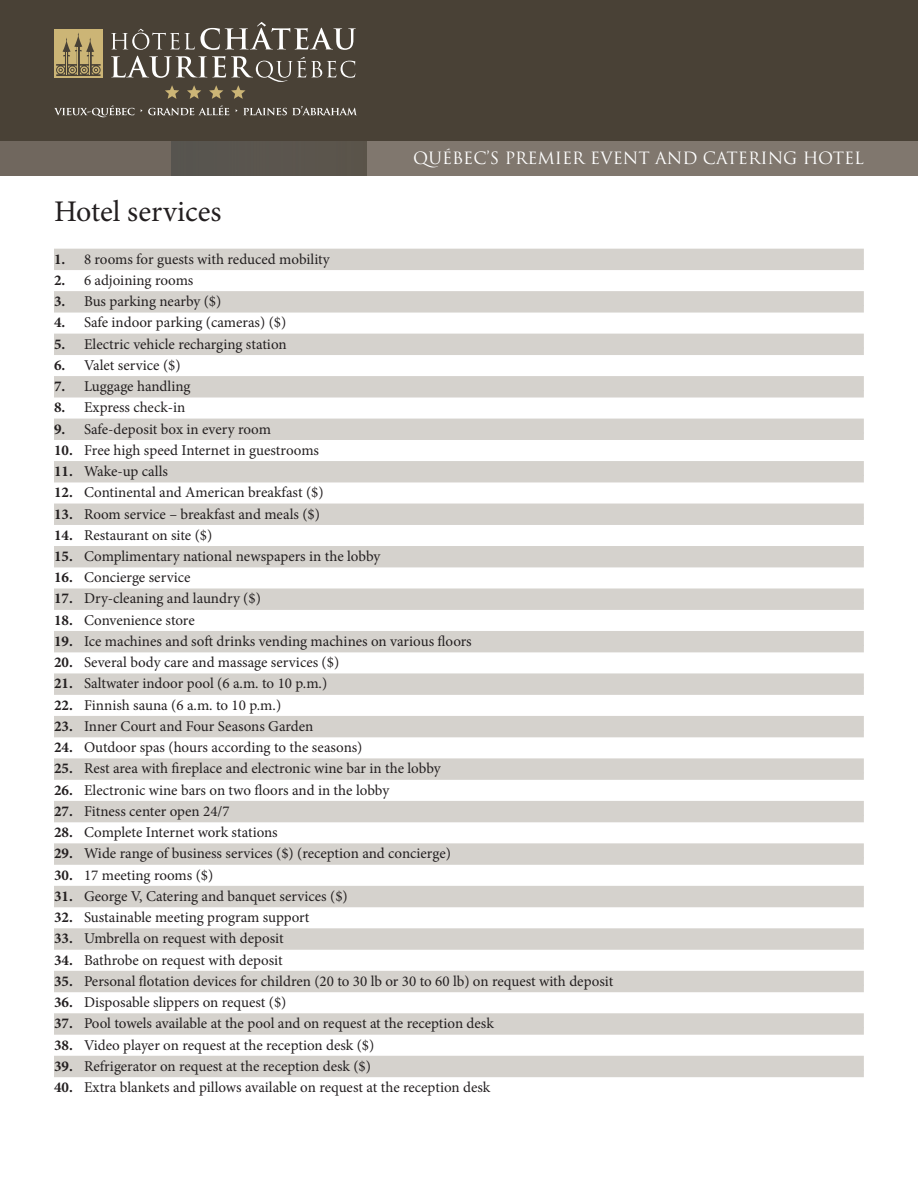
<style>
.page{position:relative;width:918px;height:1188px;background:#fff}
.page>*{position:absolute;margin:0;border:0;box-sizing:border-box;transform-origin:0 0}
.t1{font:30px "Minion Pro";color:#231f20}
.t2{font:16.5px "Trajan Pro";color:#fff}
.bande_grise{font:15px "Minion Pro";color:#231f20}
.bande_blanche{font:15px "Minion Pro";color:#231f20}
.s1{font-weight:700}
</style>
<div class="page">
<div style="left:0;top:0;width:918px;height:141px;background:#494136"></div>
<div style="left:0;top:141px;width:367px;height:35px;background:#5a554e"></div>
<div style="left:0;top:141px;width:170px;height:35px;background:#70675e"></div>
<div style="left:367px;top:141px;width:551px;height:35px;background:#80776e"></div>
<div style="left:54px;top:249px;width:810px;height:15px;background:#d5d2cd"></div>
<div style="left:54px;top:263px;width:810px;height:7px;background:#d5d2cd"></div>
<div style="left:54px;top:291px;width:810px;height:15px;background:#d5d2cd"></div>
<div style="left:54px;top:305px;width:810px;height:8px;background:#d5d2cd"></div>
<div style="left:54px;top:334px;width:810px;height:15px;background:#d5d2cd"></div>
<div style="left:54px;top:348px;width:810px;height:7px;background:#d5d2cd"></div>
<div style="left:54px;top:376px;width:810px;height:15px;background:#d5d2cd"></div>
<div style="left:54px;top:390px;width:810px;height:8px;background:#d5d2cd"></div>
<div style="left:54px;top:419px;width:810px;height:15px;background:#d5d2cd"></div>
<div style="left:54px;top:432px;width:810px;height:8px;background:#d5d2cd"></div>
<div style="left:54px;top:461px;width:810px;height:15px;background:#d5d2cd"></div>
<div style="left:54px;top:475px;width:810px;height:7px;background:#d5d2cd"></div>
<div style="left:54px;top:504px;width:810px;height:15px;background:#d5d2cd"></div>
<div style="left:54px;top:517px;width:810px;height:8px;background:#d5d2cd"></div>
<div style="left:54px;top:546px;width:810px;height:15px;background:#d5d2cd"></div>
<div style="left:54px;top:560px;width:810px;height:7px;background:#d5d2cd"></div>
<div style="left:54px;top:588px;width:810px;height:15px;background:#d5d2cd"></div>
<div style="left:54px;top:602px;width:810px;height:8px;background:#d5d2cd"></div>
<div style="left:54px;top:631px;width:810px;height:15px;background:#d5d2cd"></div>
<div style="left:54px;top:645px;width:810px;height:7px;background:#d5d2cd"></div>
<div style="left:54px;top:673px;width:810px;height:15px;background:#d5d2cd"></div>
<div style="left:54px;top:687px;width:810px;height:8px;background:#d5d2cd"></div>
<div style="left:54px;top:716px;width:810px;height:15px;background:#d5d2cd"></div>
<div style="left:54px;top:730px;width:810px;height:7px;background:#d5d2cd"></div>
<div style="left:54px;top:758px;width:810px;height:15px;background:#d5d2cd"></div>
<div style="left:54px;top:772px;width:810px;height:8px;background:#d5d2cd"></div>
<div style="left:54px;top:801px;width:810px;height:15px;background:#d5d2cd"></div>
<div style="left:54px;top:815px;width:810px;height:7px;background:#d5d2cd"></div>
<div style="left:54px;top:843px;width:810px;height:15px;background:#d5d2cd"></div>
<div style="left:54px;top:857px;width:810px;height:8px;background:#d5d2cd"></div>
<div style="left:54px;top:886px;width:810px;height:15px;background:#d5d2cd"></div>
<div style="left:54px;top:900px;width:810px;height:7px;background:#d5d2cd"></div>
<div style="left:54px;top:928px;width:810px;height:15px;background:#d5d2cd"></div>
<div style="left:54px;top:942px;width:810px;height:8px;background:#d5d2cd"></div>
<div style="left:54px;top:971px;width:810px;height:15px;background:#d5d2cd"></div>
<div style="left:54px;top:985px;width:810px;height:7px;background:#d5d2cd"></div>
<div style="left:54px;top:1013px;width:810px;height:15px;background:#d5d2cd"></div>
<div style="left:54px;top:1027px;width:810px;height:8px;background:#d5d2cd"></div>
<div style="left:54px;top:1056px;width:810px;height:15px;background:#d5d2cd"></div>
<div style="left:54px;top:1070px;width:810px;height:7px;background:#d5d2cd"></div>
<svg style="left:111px;top:22px;width:245px;height:28px"></svg>
<svg style="left:111px;top:56px;width:244px;height:43px"></svg>
<svg style="left:54px;top:105px;width:303px;height:12px"></svg>
<div style="left:54px;top:30px;width:49px;height:48px;background:#ccb576"></div>
<svg style="left:56px;top:33px;width:45px;height:43px"></svg>
<p class="t2" style="left:413px;top:148px;width:452px">QUÉBEC’S PREMIER EVENT AND CATERING HOTEL</p>
<p class="t1" style="left:54px;top:192px;width:169px">Hotel services</p>
<p class="bande_grise" style="left:54px;top:249px;width:277px"><span class="s1">1.</span> 8 rooms for guests with reduced mobility</p>
<p class="bande_blanche" style="left:54px;top:270px;width:141px"><span class="s1">2.</span> 6 adjoining rooms</p>
<p class="bande_grise" style="left:54px;top:291px;width:169px"><span class="s1">3.</span> Bus parking nearby ($)</p>
<p class="bande_blanche" style="left:54px;top:313px;width:234px"><span class="s1">4.</span> Safe indoor parking (cameras) ($)</p>
<p class="bande_grise" style="left:54px;top:334px;width:234px"><span class="s1">5.</span> Electric vehicle recharging station</p>
<p class="bande_blanche" style="left:54px;top:355px;width:128px"><span class="s1">6.</span> Valet service ($)</p>
<p class="bande_grise" style="left:54px;top:376px;width:138px"><span class="s1">7.</span> Luggage handling</p>
<p class="bande_blanche" style="left:54px;top:397px;width:133px"><span class="s1">8.</span> Express check-in</p>
<p class="bande_grise" style="left:54px;top:419px;width:219px"><span class="s1">9.</span> Safe-deposit box in every room</p>
<p class="bande_blanche" style="left:54px;top:440px;width:267px"><span class="s1">10.</span> Free high speed Internet in guestrooms</p>
<p class="bande_grise" style="left:54px;top:461px;width:115px"><span class="s1">11.</span> Wake-up calls</p>
<p class="bande_blanche" style="left:54px;top:482px;width:271px"><span class="s1">12.</span> Continental and American breakfast ($)</p>
<p class="bande_grise" style="left:54px;top:504px;width:267px"><span class="s1">13.</span> Room service – breakfast and meals ($)</p>
<p class="bande_blanche" style="left:54px;top:525px;width:160px"><span class="s1">14.</span> Restaurant on site ($)</p>
<p class="bande_grise" style="left:54px;top:546px;width:328px"><span class="s1">15.</span> Complimentary national newspapers in the lobby</p>
<p class="bande_blanche" style="left:54px;top:567px;width:138px"><span class="s1">16.</span> Concierge service</p>
<p class="bande_grise" style="left:54px;top:589px;width:208px"><span class="s1">17.</span> Dry-cleaning and laundry ($)</p>
<p class="bande_blanche" style="left:54px;top:610px;width:142px"><span class="s1">18.</span> Convenience store</p>
<p class="bande_grise" style="left:54px;top:631px;width:419px"><span class="s1">19.</span> Ice machines and soft drinks vending machines on various floors</p>
<p class="bande_blanche" style="left:54px;top:652px;width:287px"><span class="s1">20.</span> Several body care and massage services ($)</p>
<p class="bande_grise" style="left:54px;top:674px;width:275px"><span class="s1">21.</span> Saltwater indoor pool (6 a.m. to 10 p.m.)</p>
<p class="bande_blanche" style="left:54px;top:695px;width:229px"><span class="s1">22.</span> Finnish sauna (6 a.m. to 10 p.m.)</p>
<p class="bande_grise" style="left:54px;top:716px;width:261px"><span class="s1">23.</span> Inner Court and Four Seasons Garden</p>
<p class="bande_blanche" style="left:54px;top:737px;width:310px"><span class="s1">24.</span> Outdoor spas (hours according to the seasons)</p>
<p class="bande_grise" style="left:54px;top:759px;width:388px"><span class="s1">25.</span> Rest area with fireplace and electronic wine bar in the lobby</p>
<p class="bande_blanche" style="left:54px;top:780px;width:337px"><span class="s1">26.</span> Electronic wine bars on two floors and in the lobby</p>
<p class="bande_grise" style="left:54px;top:801px;width:177px"><span class="s1">27.</span> Fitness center open 24/7</p>
<p class="bande_blanche" style="left:54px;top:822px;width:225px"><span class="s1">28.</span> Complete Internet work stations</p>
<p class="bande_grise" style="left:54px;top:844px;width:398px"><span class="s1">29.</span> Wide range of business services ($) (reception and concierge)</p>
<p class="bande_blanche" style="left:54px;top:865px;width:161px"><span class="s1">30.</span> 17 meeting rooms ($)</p>
<p class="bande_grise" style="left:54px;top:886px;width:295px"><span class="s1">31.</span> George V, Catering and banquet services ($)</p>
<p class="bande_blanche" style="left:54px;top:907px;width:257px"><span class="s1">32.</span> Sustainable meeting program support</p>
<p class="bande_grise" style="left:54px;top:928px;width:231px"><span class="s1">33.</span> Umbrella on request with deposit</p>
<p class="bande_blanche" style="left:54px;top:950px;width:230px"><span class="s1">34.</span> Bathrobe on request with deposit</p>
<p class="bande_grise" style="left:54px;top:971px;width:561px"><span class="s1">35.</span> Personal flotation devices for children (20 to 30 lb or 30 to 60 lb) on request with deposit</p>
<p class="bande_blanche" style="left:54px;top:992px;width:234px"><span class="s1">36.</span> Disposable slippers on request ($)</p>
<p class="bande_grise" style="left:54px;top:1013px;width:441px"><span class="s1">37.</span> Pool towels available at the pool and on request at the reception desk</p>
<p class="bande_blanche" style="left:54px;top:1035px;width:322px"><span class="s1">38.</span> Video player on request at the reception desk ($)</p>
<p class="bande_grise" style="left:54px;top:1056px;width:319px"><span class="s1">39.</span> Refrigerator on request at the reception desk ($)</p>
<p class="bande_blanche" style="left:54px;top:1077px;width:438px"><span class="s1">40.</span> Extra blankets and pillows available on request at the reception desk</p>
</div>
